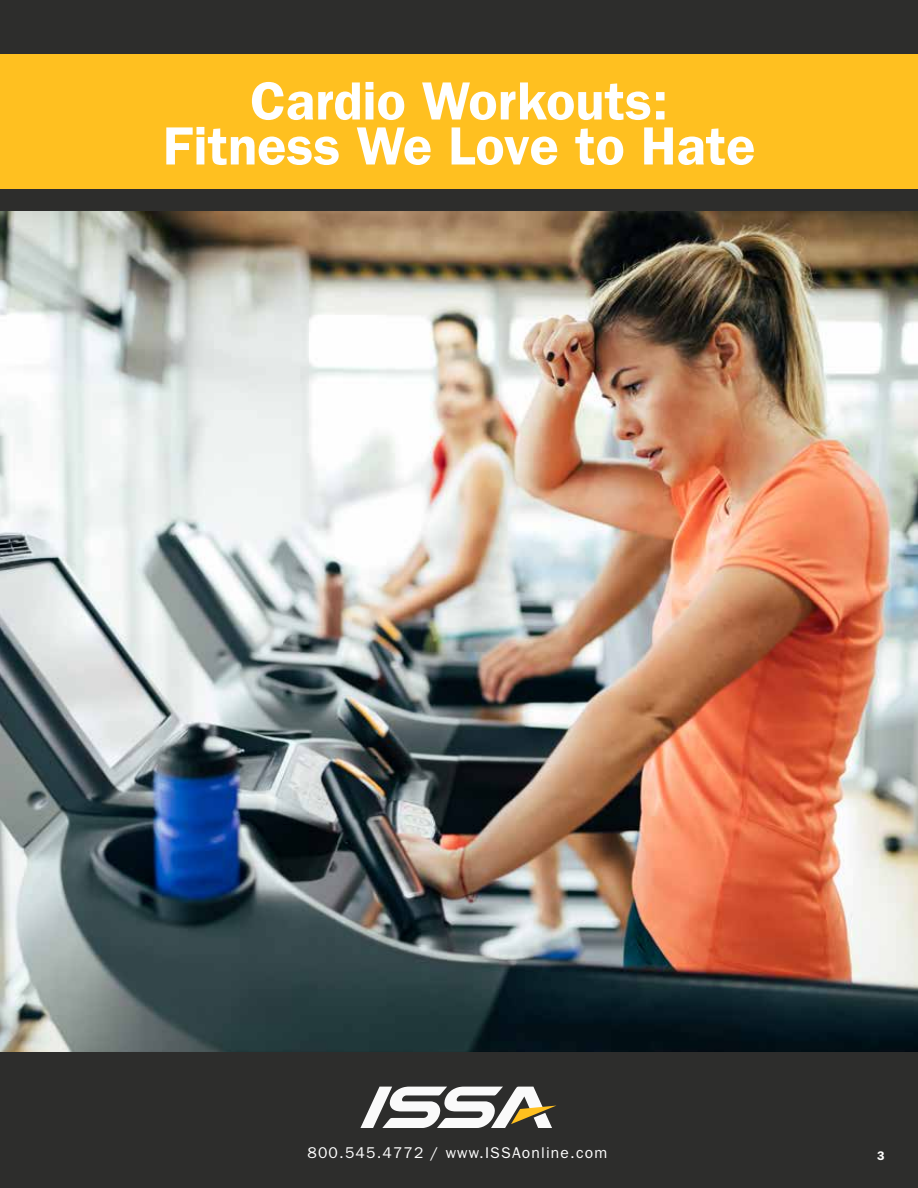
<style>
.page{position:relative;width:918px;height:1188px;background:#2d2d2c}
.page>*{position:absolute;margin:0;border:0;box-sizing:border-box;transform-origin:0 0}
.t1{font:600 54px/45px "Franklin Gothic";color:#fff;text-align:center}
.t2{font:15.6px "Franklin Gothic";letter-spacing:.075em;color:#fff}
.t3{font:600 12.45px "Franklin Gothic";color:#fff}
</style>
<div class="page">
<div style="left:0;top:54px;width:918px;height:135px;background:#ffc020"></div>
<img style="left:0;top:211px;width:918px;height:841px">
<svg style="left:360px;top:1087px;width:196px;height:41px"></svg>
<p class="t1" style="left:163px;top:79px;width:594px">Cardio Workouts:<br>Fitness We Love to Hate</p>
<p class="t2" style="left:308px;top:1144px;width:301px">800.545.4772 / www.ISSAonline.com</p>
<p class="t3" style="left:877px;top:1148px;width:9px">3</p>
</div>
